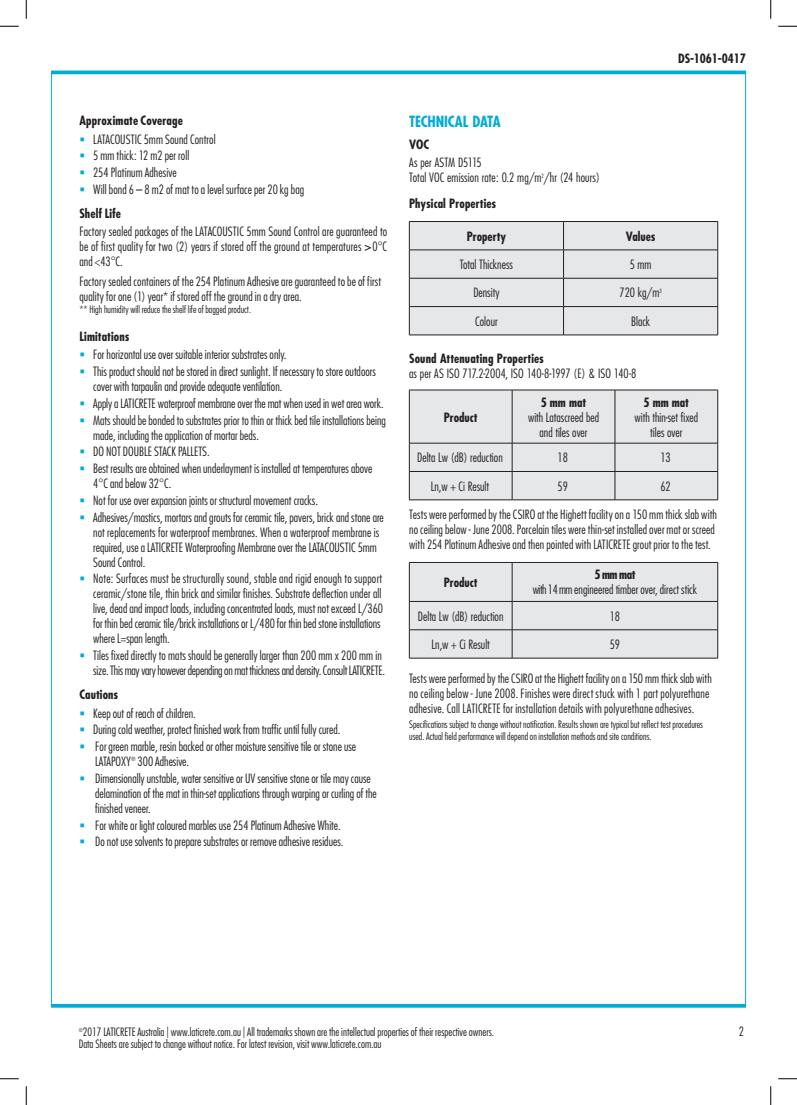
<style>
.page{position:relative;width:797px;height:1105px;background:#fff}
.page>*{position:absolute;margin:0;border:0;box-sizing:border-box;transform-origin:0 0}
.t1{font:700 condensed 15px "Futura";letter-spacing:-.01em;color:#00acd5}
.t2{font:300 condensed 12.5px/15px "Futura";color:#231f20}
.t3{font:700 condensed 12.5px "Futura";color:#231f20}
.t4{font:300 condensed 12.5px/15px "Futura";letter-spacing:-.02em;color:#231f20;text-align:right}
.t5{font:300 condensed 11.25px/11.9px "Futura";color:#231f20}
.t6{font:300 condensed 10px/12px "Futura";color:#231f20}
.t7{font:300 condensed 5.62px "Futura";color:#231f20}
.s1{color:#00acd5}
.s2{font-weight:700}
.s3{font-weight:400;font-stretch:normal}
</style>
<div class="page">
<hr style="left:51px;top:71px;width:695px;height:3px;background:#00acd5">
<svg style="left:51px;top:1004px;width:695px;height:4px;fill:#00acd5"></svg>
<hr style="left:409px;top:221px;width:154px;height:1px;background:#231f20">
<hr style="left:563px;top:221px;width:155px;height:1px;background:#231f20">
<svg style="left:409px;top:222px;width:309px;height:113px"></svg>
<hr style="left:409px;top:335px;width:154px;height:1px;background:#231f20">
<hr style="left:563px;top:335px;width:155px;height:1px;background:#231f20">
<div style="left:409px;top:390px;width:309px;height:110px;background:#e6e7e9"></div>
<hr style="left:409px;top:500px;width:103px;height:1px;background:#231f20">
<hr style="left:512px;top:500px;width:103px;height:1px;background:#231f20">
<hr style="left:615px;top:500px;width:103px;height:1px;background:#231f20">
<svg style="left:409px;top:562px;width:309px;height:96px"></svg>
<hr style="left:409px;top:658px;width:103px;height:1px;background:#231f20">
<hr style="left:512px;top:658px;width:206px;height:1px;background:#231f20">
<svg style="left:0;top:25px;width:19px;height:2px"></svg>
<svg style="left:778px;top:25px;width:19px;height:2px"></svg>
<svg style="left:0;top:1078px;width:19px;height:1px"></svg>
<svg style="left:778px;top:1078px;width:19px;height:1px"></svg>
<svg style="left:25px;top:0;width:2px;height:19px"></svg>
<svg style="left:25px;top:1086px;width:2px;height:19px"></svg>
<svg style="left:770px;top:0;width:1px;height:19px"></svg>
<svg style="left:770px;top:1086px;width:1px;height:19px"></svg>
<p class="t3" style="left:79px;top:112px;width:105px">Approximate Coverage</p>
<p class="t2" style="left:79px;top:131px;width:138px"><span class="s1">▪</span> LATACOUSTIC 5mm Sound Control</p>
<p class="t2" style="left:79px;top:148px;width:111px"><span class="s1">▪</span> 5 mm thick: 12 m2 per roll</p>
<p class="t2" style="left:79px;top:165px;width:99px"><span class="s1">▪</span> 254 Platinum Adhesive</p>
<p class="t2" style="left:79px;top:177px;width:226px;line-height:23.9px"><span class="s1">▪</span> Will bond 6 – 8 m2 of mat to a level surface per 20 kg bag<br><span class="s2">Shelf Life</span></p>
<p class="t2" style="left:79px;top:224px;width:309px;text-align:justify">Factory sealed packages of the LATACOUSTIC 5mm Sound Control are guaranteed to be of first quality for two (2) years if stored off the ground at temperatures <span class="s3">&gt;</span>0°C and &lt;43°C.</p>
<p class="t2" style="left:79px;top:274px;width:303px">Factory sealed containers of the 254 Platinum Adhesive are guaranteed to be of first quality for one (1) year* if stored off the ground in a dry area.</p>
<p class="t6" style="left:79px;top:303px;width:173px">** High humidity will reduce the shelf life of bagged product.</p>
<p class="t3" style="left:79px;top:328px;width:51px">Limitations</p>
<p class="t2" style="left:79px;top:347px;width:208px"><span class="s1">▪</span> For horizontal use over suitable interior substrates only.</p>
<p class="t2" style="left:93px;top:364px;width:284px;text-indent:-14px"><span class="s1">▪</span> This product should not be stored in direct sunlight. If necessary to store outdoors cover with tarpaulin and provide adequate ventilation.</p>
<p class="t2" style="left:79px;top:396px;width:306px"><span class="s1">▪</span> Apply a LATICRETE waterproof membrane over the mat when used in wet area work.</p>
<p class="t2" style="left:93px;top:412px;width:294px;text-indent:-14px"><span class="s1">▪</span> Mats should be bonded to substrates prior to thin or thick bed tile installations being made, including the application of mortar beds.</p>
<p class="t2" style="left:79px;top:444px;width:132px"><span class="s1">▪</span> DO NOT DOUBLE STACK PALLETS.</p>
<p class="t2" style="left:93px;top:461px;width:281px;text-indent:-14px"><span class="s1">▪</span> Best results are obtained when underlayment is installed at temperatures above<br>4°C and below 32°C.</p>
<p class="t2" style="left:79px;top:493px;width:240px"><span class="s1">▪</span> Not for use over expansion joints or structural movement cracks.</p>
<p class="t2" style="left:93px;top:509px;width:292px;text-indent:-14px"><span class="s1">▪</span> Adhesives/mastics, mortars and grouts for ceramic tile, pavers, brick and stone are not replacements for waterproof membranes. When a waterproof membrane is required, use a LATICRETE Waterproofing Membrane over the LATACOUSTIC 5mm Sound Control.</p>
<p class="t2" style="left:93px;top:571px;width:291px;text-indent:-14px"><span class="s1">▪</span> Note: Surfaces must be structurally sound, stable and rigid enough to support ceramic/stone tile, thin brick and similar finishes. Substrate deflection under all live, dead and impact loads, including concentrated loads, must not exceed L/360 for thin bed ceramic tile/brick installations or L/480 for thin bed stone installations where L=span length.</p>
<p class="t4" style="left:79px;top:648px;width:307px"><span class="s1">▪</span> Tiles fixed directly to mats should be generally larger than 200 mm x 200 mm in size. This may vary however depending on mat thickness and density. Consult LATICRETE.</p>
<p class="t3" style="left:79px;top:686px;width:40px">Cautions</p>
<p class="t2" style="left:79px;top:705px;width:118px"><span class="s1">▪</span> Keep out of reach of children.</p>
<p class="t2" style="left:79px;top:722px;width:262px"><span class="s1">▪</span> During cold weather, protect finished work from traffic until fully cured.</p>
<p class="t2" style="left:95px;top:739px;width:262px;text-indent:-16px"><span class="s1">▪</span> For green marble, resin backed or other moisture sensitive tile or stone use<br>LATAPOXY</p>
<p class="t7" style="left:131px;top:756px;width:6px">®</p>
<p class="t2" style="left:138px;top:754px;width:53px">300 Adhesive.</p>
<p class="t2" style="left:95px;top:771px;width:283px;text-indent:-16px"><span class="s1">▪</span> Dimensionally unstable, water sensitive or UV sensitive stone or tile may cause delamination of the mat in thin-set applications through warping or curling of the finished veneer.</p>
<p class="t2" style="left:79px;top:817px;width:263px"><span class="s1">▪</span> For white or light coloured marbles use 254 Platinum Adhesive White.</p>
<p class="t2" style="left:79px;top:834px;width:265px"><span class="s1">▪</span> Do not use solvents to prepare substrates or remove adhesive residues.</p>
<p class="t3" style="left:678px;top:50px;width:69px">DS-1061-0417</p>
<p class="t1" style="left:409px;top:112px;width:93px">TECHNICAL DATA</p>
<p class="t3" style="left:409px;top:136px;width:21px">VOC</p>
<p class="t2" style="left:409px;top:155px;width:192px">As per ASTM D5115<br>Total VOC emission rate: 0.2 mg/m /hr (24 hours)</p>
<p class="t7" style="left:541px;top:172px;width:4px">2</p>
<p class="t3" style="left:409px;top:196px;width:89px">Physical Properties</p>
<p class="t3" style="left:466px;top:228px;width:41px">Property</p>
<p class="t3" style="left:625px;top:228px;width:31px">Values</p>
<p class="t2" style="left:460px;top:257px;width:55px">Total Thickness</p>
<p class="t2" style="left:629px;top:257px;width:23px">5 mm</p>
<p class="t2" style="left:473px;top:285px;width:28px">Density</p>
<p class="t2" style="left:619px;top:285px;width:41px">720 kg/m</p>
<p class="t7" style="left:659px;top:287px;width:4px">3</p>
<p class="t2" style="left:475px;top:314px;width:24px">Colour</p>
<p class="t2" style="left:631px;top:314px;width:21px">Black</p>
<p class="t3" style="left:409px;top:350px;width:136px">Sound Attenuating Properties</p>
<p class="t2" style="left:409px;top:366px;width:229px">as per AS ISO 717.2-2004, ISO 140-8-1997 (E) &amp; ISO 140-8</p>
<p class="t3" style="left:444px;top:409px;width:35px">Product</p>
<p class="t3" style="left:541px;top:394px;width:47px">5 mm mat</p>
<p class="t2" style="left:528px;top:409px;width:72px;text-align:center">with Latascreed bed and tiles over</p>
<p class="t3" style="left:643px;top:394px;width:47px">5 mm mat</p>
<p class="t2" style="left:634px;top:409px;width:65px;text-align:center">with thin-set fixed tiles over</p>
<p class="t2" style="left:417px;top:450px;width:87px">Delta Lw (dB) reduction</p>
<p class="t2" style="left:557px;top:450px;width:12px">18</p>
<p class="t2" style="left:660px;top:450px;width:12px">13</p>
<p class="t2" style="left:431px;top:478px;width:60px">Ln,w + Ci Result</p>
<p class="t2" style="left:557px;top:478px;width:12px">59</p>
<p class="t2" style="left:660px;top:478px;width:12px">62</p>
<p class="t2" style="left:409px;top:507px;width:309px">Tests were performed by the CSIRO at the Highett facility on a 150 mm thick slab with no ceiling below - June 2008. Porcelain tiles were thin-set installed over mat or screed with 254 Platinum Adhesive and then pointed with LATICRETE grout prior to the test.</p>
<p class="t3" style="left:444px;top:574px;width:35px">Product</p>
<p class="t3" style="left:594px;top:567px;width:43px">5 mm mat</p>
<p class="t2" style="left:532px;top:582px;width:166px">with 14 mm engineered timber over, direct stick</p>
<p class="t2" style="left:418px;top:608px;width:87px">Delta Lw (dB) reduction</p>
<p class="t2" style="left:609px;top:608px;width:12px">18</p>
<p class="t2" style="left:431px;top:637px;width:60px">Ln,w + Ci Result</p>
<p class="t2" style="left:609px;top:637px;width:12px">59</p>
<p class="t2" style="left:409px;top:671px;width:304px">Tests were performed by the CSIRO at the Highett facility on a 150 mm thick slab with no ceiling below - June 2008. Finishes were direct stuck with 1 part polyurethane adhesive. Call LATICRETE for installation details with polyurethane adhesives.</p>
<p class="t6" style="left:409px;top:718px;width:295px">Specifications subject to change without notification. Results shown are typical but reflect test procedures used. Actual field performance will depend on installation methods and site conditions.</p>
<p class="t5" style="left:79px;top:1026px;width:417px"><sup>©</sup>2017 LATICRETE Australia | www.laticrete.com.au | All trademarks shown are the intellectual properties of their respective owners.<br>Data Sheets are subject to change without notice. For latest revision, visit www.laticrete.com.au</p>
<p class="t2" style="left:739px;top:1024px;width:7px">2</p>
</div>
